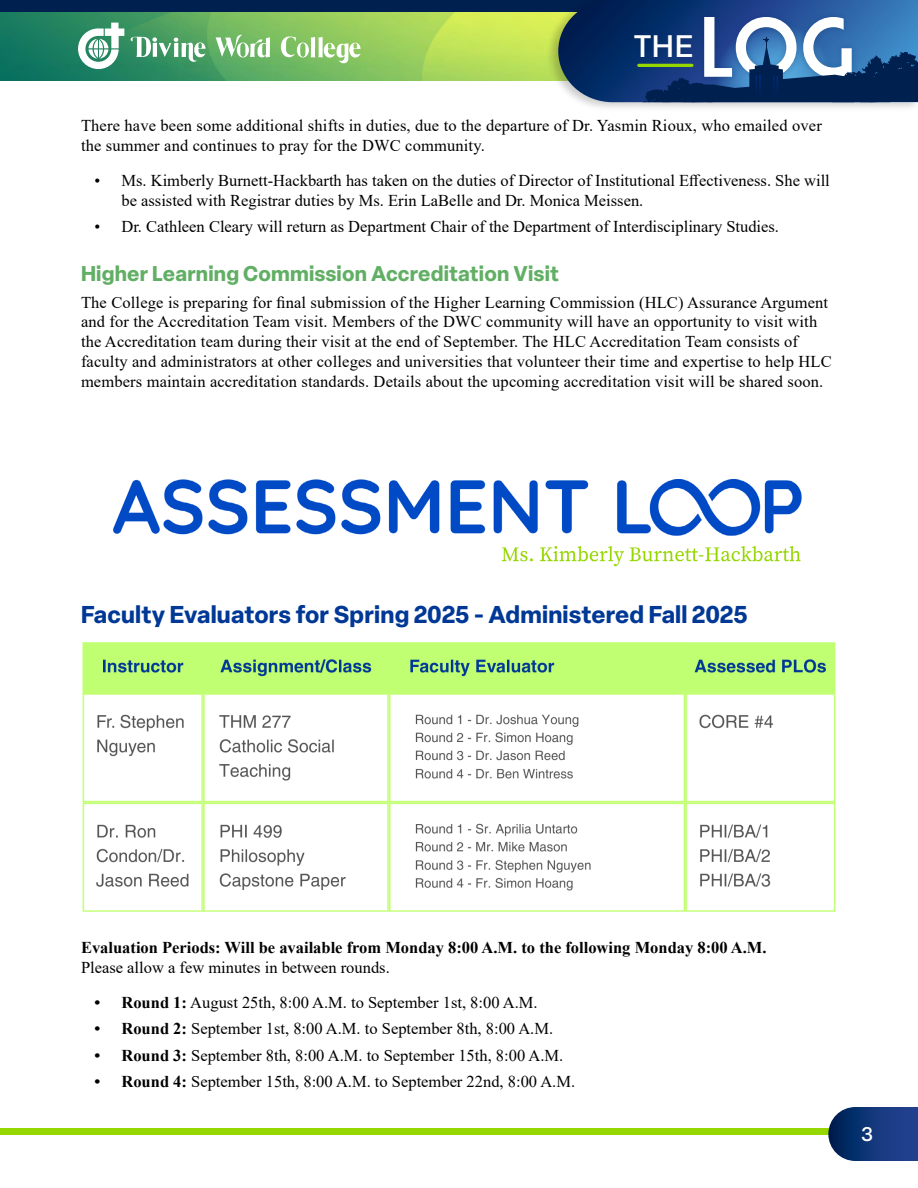
<style>
.page{position:relative;width:918px;height:1188px;background:#fff}
.page>*{position:absolute;margin:0;border:0;box-sizing:border-box;transform-origin:0 0}
.t1{font:75.45px "Moderna";color:#fff}
.t2{font:500 30.6px "Elza";color:#fff}
.t3{font:700 24px "Elza";letter-spacing:.01em;color:#003896}
.t4{font:700 21px "Elza";letter-spacing:.01em;color:#61af64}
.t5{font:500 19.5px "Elza";color:#fff}
.t6{font:16.5px/19.8px "Times New Roman";letter-spacing:.01em;color:#000}
.t7{font:700 16.5px "Times New Roman";color:#000}
.s1{font-weight:700}
</style>
<div class="page">
<div style="left:0;top:1128px;width:918px;height:7px;background:#97d700"></div>
<svg style="left:828px;top:1107px;width:90px;height:54px;background:#224382"></svg>
<div style="left:0;top:0;width:636px;height:22px;background:#002050"></div>
<img style="left:0;top:13px;width:545px;height:68px">
<svg style="left:78px;top:23px;width:46px;height:46px"></svg>
<svg style="left:280px;top:36px;width:81px;height:28px"></svg>
<svg style="left:215px;top:35px;width:55px;height:23px"></svg>
<svg style="left:131px;top:37px;width:75px;height:25px"></svg>
<div style="left:545px;top:0;width:373px;height:112px;background:#000;opacity:.21"></div>
<svg style="left:558px;top:0;width:360px;height:112px;background:#2f5687"></svg>
<img style="left:113px;top:479px;width:689px;height:88px">
<img style="left:82px;top:642px;width:754px;height:270px">
<h2 class="t2" style="left:634px;top:25px;width:61px">THE</h2>
<h1 class="t1" style="left:699px;top:-1px;width:154px">LOG</h1>
<p class="t6" style="left:81px;top:115px;width:742px">There have been some additional shifts in duties, due to the departure of Dr. Yasmin Rioux, who emailed over the summer and continues to pray for the DWC community.</p>
<p class="t6" style="left:121px;top:170px;width:710px;text-indent:-27px">• Ms. Kimberly Burnett-Hackbarth has taken on the duties of Director of Institutional Effectiveness. She will be assisted with Registrar duties by Ms. Erin LaBelle and Dr. Monica Meissen.</p>
<p class="t6" style="left:94px;top:216px;width:686px">• Dr. Cathleen Cleary will return as Department Chair of the Department of Interdisciplinary Studies.</p>
<p class="t4" style="left:81px;top:259px;width:480px">Higher Learning Commission Accreditation Visit</p>
<p class="t6" style="left:81px;top:292px;width:752px">The College is preparing for final submission of the Higher Learning Commission (HLC) Assurance Argument and for the Accreditation Team visit. Members of the DWC community will have an opportunity to visit with the Accreditation team during their visit at the end of September. The HLC Accreditation Team consists of faculty and administrators at other colleges and universities that volunteer their time and expertise to help HLC members maintain accreditation standards. Details about the upcoming accreditation visit will be shared soon.</p>
<h3 class="t3" style="left:81px;top:597px;width:668px">Faculty Evaluators for Spring 2025 - Administered Fall 2025</h3>
<p class="t7" style="left:81px;top:936px;width:687px">Evaluation Periods: Will be available from Monday 8:00 A.M. to the following Monday 8:00 A.M.</p>
<p class="t6" style="left:81px;top:957px;width:310px">Please allow a few minutes in between rounds.</p>
<p class="t6" style="left:94px;top:992px;width:445px"><span class="s1">• Round 1:</span> August 25th, 8:00 A.M. to September 1st, 8:00 A.M.</p>
<p class="t6" style="left:94px;top:1018px;width:460px"><span class="s1">• Round 2:</span> September 1st, 8:00 A.M. to September 8th, 8:00 A.M.</p>
<p class="t6" style="left:94px;top:1045px;width:470px"><span class="s1">• Round 3:</span> September 8th, 8:00 A.M. to September 15th, 8:00 A.M.</p>
<p class="t6" style="left:94px;top:1071px;width:482px"><span class="s1">• Round 4:</span> September 15th, 8:00 A.M. to September 22nd, 8:00 A.M.</p>
<p class="t5" style="left:861px;top:1121px;width:13px">3</p>
</div>
